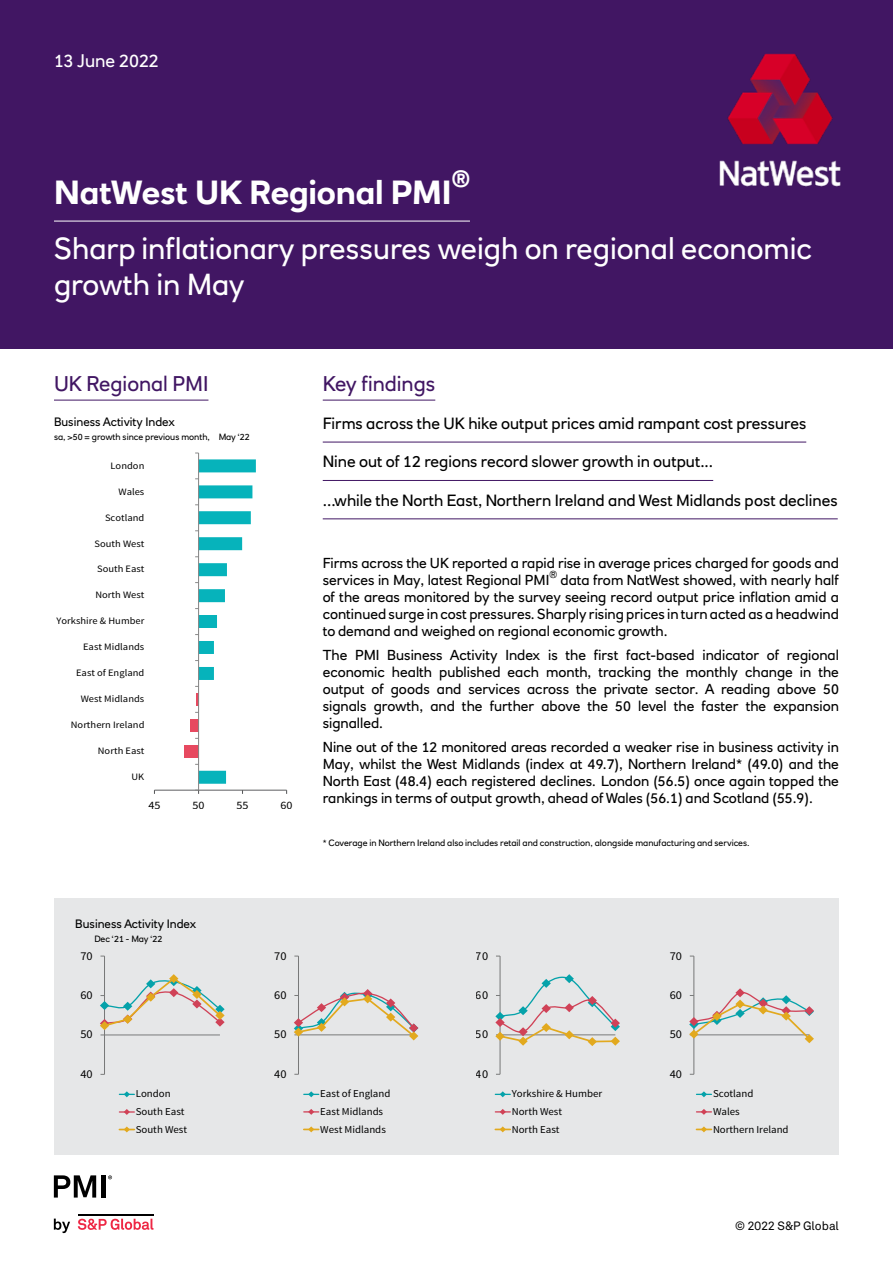
<style>
.page{position:relative;width:893px;height:1263px;background:#fff}
.page>*{position:absolute;margin:0;border:0;box-sizing:border-box;transform-origin:0 0}
.t1{font:700 33px "RN House Sans";letter-spacing:-.005em;color:#fff}
.t2{font:30px/36px "RN House Sans";color:#fff}
.t3{font:700 23.25px "RN House Sans";color:#fff}
.t4{font:21px "RN House Sans";color:#411663}
.t5{font:18px "RN House Sans";color:#fff}
.t6{font:16.05px "RN House Sans";color:#000}
.t7{font:14.25px/17.1px "RN House Sans";color:#000;text-align:justify}
.t8{font:12px "RN House Sans";color:#000}
.t9{font:12px "Source Sans Pro";color:#000}
.t10{font:12px "Akkurat LL";color:#000}
.t11{font:11.25px "Source Sans Pro";letter-spacing:-.005em;color:#000;scale:1.07 1}
.t12{font:10.5px/17.5px "Source Sans Pro";color:#000}
.t13{font:10.05px "RN House Sans";color:#000}
.t14{font:9.75px "Source Sans Pro";letter-spacing:.005em;color:#000;scale:1.07 1}
.t15{font:9px "RN House Sans";color:#000}
.s1{font-style:italic}
</style>
<div class="page">
<div style="left:0;top:0;width:893px;height:349px;background:#411663"></div>
<img style="left:719px;top:53px;width:122px;height:134px">
<svg style="left:54px;top:1218px;width:16px;height:15px"></svg>
<svg style="left:78px;top:1218px;width:75px;height:12px"></svg>
<hr style="left:78px;top:1213px;width:75px;height:2px;background:#000">
<svg style="left:54px;top:1175px;width:42px;height:22px"></svg>
<div style="left:101px;top:1175px;width:5px;height:22px;background:#000"></div>
<svg style="left:108px;top:1175px;width:4px;height:4px"></svg>
<div style="left:54px;top:898px;width:785px;height:256px;background:#e6e7e8"></div>
<hr style="left:54px;top:221px;width:416px;height:1px;background:#fff">
<hr style="left:323px;top:442px;width:483px;height:1px;background:#411663">
<hr style="left:323px;top:480px;width:390px;height:1px;background:#411663">
<hr style="left:323px;top:519px;width:515px;height:1px;background:#411663">
<hr style="left:323px;top:400px;width:112px;height:1px;background:#411663">
<div style="left:184px;top:745px;width:15px;height:13px;background:#e74960"></div>
<div style="left:190px;top:719px;width:9px;height:13px;background:#e74960"></div>
<hr style="left:154px;top:790px;width:133px;height:1px;background:#58595b">
<hr style="left:198px;top:453px;width:1px;height:337px;background:#868686">
<svg style="left:195px;top:453px;width:61px;height:331px"></svg>
<hr style="left:104px;top:956px;width:1px;height:118px;background:#868686">
<svg style="left:100px;top:974px;width:125px;height:62px"></svg>
<svg style="left:119px;top:1091px;width:15px;height:6px"></svg>
<svg style="left:119px;top:1109px;width:15px;height:6px"></svg>
<svg style="left:119px;top:1126px;width:15px;height:6px"></svg>
<hr style="left:298px;top:956px;width:1px;height:118px;background:#868686">
<svg style="left:294px;top:989px;width:124px;height:51px"></svg>
<svg style="left:304px;top:1091px;width:15px;height:6px"></svg>
<svg style="left:304px;top:1109px;width:15px;height:6px"></svg>
<svg style="left:304px;top:1126px;width:15px;height:6px"></svg>
<hr style="left:500px;top:956px;width:1px;height:118px;background:#868686">
<svg style="left:495px;top:974px;width:125px;height:72px"></svg>
<svg style="left:495px;top:1091px;width:15px;height:6px"></svg>
<svg style="left:495px;top:1109px;width:15px;height:6px"></svg>
<svg style="left:495px;top:1126px;width:15px;height:6px"></svg>
<hr style="left:694px;top:956px;width:1px;height:118px;background:#868686">
<svg style="left:689px;top:988px;width:125px;height:55px"></svg>
<svg style="left:696px;top:1091px;width:15px;height:6px"></svg>
<svg style="left:696px;top:1109px;width:15px;height:6px"></svg>
<svg style="left:696px;top:1126px;width:15px;height:6px"></svg>
<hr style="left:54px;top:400px;width:154px;height:1px;background:#411663">
<p class="t5" style="left:54px;top:50px;width:106px">13 June 2022</p>
<h3 class="t3" style="left:452px;top:165px;width:20px">®</h3>
<h1 class="t1" style="left:54px;top:172px;width:399px">NatWest UK Regional PMI</h1>
<h2 class="t2" style="left:54px;top:230px;width:760px">Sharp inflationary pressures weigh on regional economic growth in May</h2>
<h3 class="t4" style="left:54px;top:371px;width:156px">UK Regional PMI</h3>
<p class="t8" style="left:54px;top:414px;width:122px">Business Activity Index</p>
<p class="t15" style="left:54px;top:431px;width:197px">sa, &gt;50 = growth since previous month, May ‘22</p>
<p class="t14" style="left:111px;top:459px;width:33px">London</p>
<p class="t14" style="left:118px;top:485px;width:26px">Wales</p>
<p class="t14" style="left:105px;top:511px;width:38px">Scotland</p>
<p class="t14" style="left:95px;top:537px;width:48px">South West</p>
<p class="t14" style="left:97px;top:563px;width:46px">South East</p>
<p class="t14" style="left:95px;top:589px;width:47px">North West</p>
<p class="t14" style="left:56px;top:615px;width:84px">Yorkshire &amp; Humber</p>
<p class="t14" style="left:83px;top:641px;width:59px">East Midlands</p>
<p class="t14" style="left:76px;top:667px;width:65px">East of England</p>
<p class="t14" style="left:81px;top:693px;width:61px">West Midlands</p>
<p class="t14" style="left:71px;top:719px;width:70px">Northern Ireland</p>
<p class="t14" style="left:98px;top:745px;width:45px">North East</p>
<p class="t14" style="left:132px;top:771px;width:13px">UK</p>
<p class="t11" style="left:149px;top:798px;width:13px">45</p>
<p class="t11" style="left:193px;top:798px;width:13px">50</p>
<p class="t11" style="left:237px;top:798px;width:13px">55</p>
<p class="t11" style="left:281px;top:798px;width:13px">60</p>
<p class="t8" style="left:75px;top:916px;width:122px">Business Activity Index</p>
<p class="t15" style="left:94px;top:933px;width:70px">Dec ‘21 - May ‘22</p>
<p class="t9" style="left:80px;top:948px;width:14px">70</p>
<p class="t9" style="left:80px;top:987px;width:14px">60</p>
<p class="t9" style="left:80px;top:1027px;width:14px">50</p>
<p class="t9" style="left:80px;top:1066px;width:14px">40</p>
<p class="t12" style="left:136px;top:1085px;width:53px">London<br>South East<br>South West</p>
<p class="t9" style="left:274px;top:948px;width:14px">70</p>
<p class="t9" style="left:274px;top:987px;width:14px">60</p>
<p class="t9" style="left:274px;top:1027px;width:14px">50</p>
<p class="t9" style="left:274px;top:1066px;width:14px">40</p>
<h3 class="t4" style="left:323px;top:371px;width:114px">Key findings</h3>
<p class="t6" style="left:323px;top:413px;width:485px">Firms across the UK hike output prices amid rampant cost pressures</p>
<p class="t6" style="left:323px;top:452px;width:392px">Nine out of 12 regions record slower growth in output...</p>
<p class="t6" style="left:323px;top:490px;width:516px">...while the North East, Northern Ireland and West Midlands post declines</p>
<p class="t7" style="left:323px;top:554px;width:518px">Firms across the UK reported a rapid rise in average prices charged for goods and services in May, latest Regional PMI</p>
<p class="t13" style="left:549px;top:568px;width:9px">®</p>
<p class="t7" style="left:323px;top:571px;width:518px;text-indent:238px">data from NatWest showed, with nearly half of the areas monitored by the survey seeing record output price inflation amid a continued surge in cost pressures. Sharply rising prices in turn acted as a headwind to demand and weighed on regional economic growth.</p>
<p class="t7" style="left:323px;top:646px;width:518px">The PMI Business Activity Index is the first fact-based indicator of regional economic health published each month, tracking the monthly change in the output of goods and services across the private sector. A reading above 50 signals growth, and the further above the 50 level the faster the expansion signalled.</p>
<p class="t7" style="left:323px;top:738px;width:518px">Nine out of the 12 monitored areas recorded a weaker rise in business activity in May, whilst the West Midlands (index at 49.7), Northern Ireland* (49.0) and the North East (48.4) each registered declines<span class="s1">.</span> London (56.5) once again topped the rankings in terms of output growth, ahead of Wales (56.1) and Scotland (55.9).</p>
<p class="t15" style="left:323px;top:837px;width:428px">* Coverage in Northern Ireland also includes retail and construction, alongside manufacturing and services.</p>
<p class="t12" style="left:320px;top:1085px;width:72px">East of England<br>East Midlands<br>West Midlands</p>
<p class="t9" style="left:476px;top:948px;width:14px">70</p>
<p class="t9" style="left:670px;top:948px;width:14px">70</p>
<p class="t9" style="left:476px;top:987px;width:14px">60</p>
<p class="t9" style="left:670px;top:987px;width:14px">60</p>
<p class="t9" style="left:476px;top:1027px;width:14px">50</p>
<p class="t9" style="left:670px;top:1027px;width:14px">50</p>
<p class="t9" style="left:476px;top:1066px;width:14px">40</p>
<p class="t9" style="left:670px;top:1066px;width:14px">40</p>
<p class="t12" style="left:512px;top:1085px;width:92px">Yorkshire &amp; Humber<br>North West<br>North East</p>
<p class="t12" style="left:713px;top:1085px;width:77px">Scotland<br>Wales<br>Northern Ireland</p>
<p class="t10" style="left:735px;top:1216px;width:105px">© 2022 S&amp;P Global</p>
</div>
